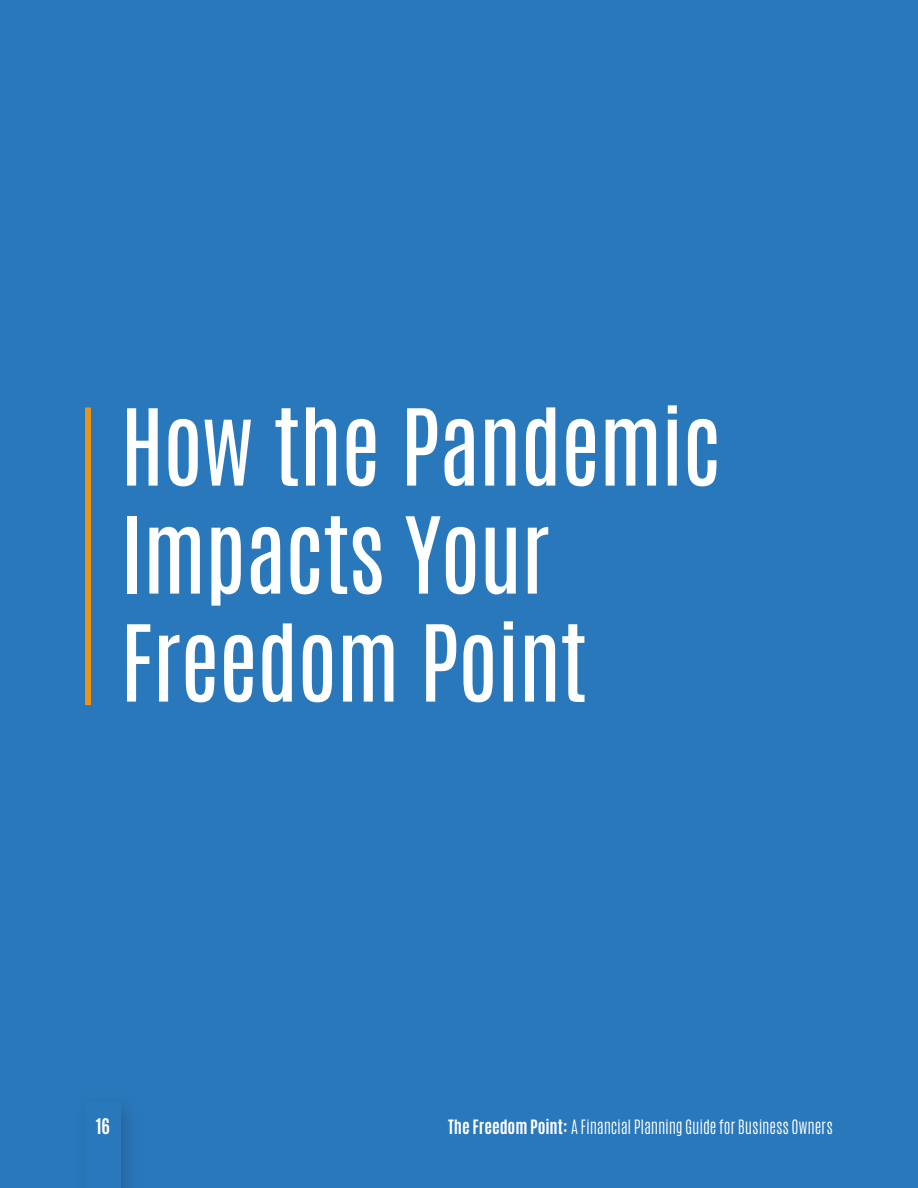
<style>
.page{position:relative;width:918px;height:1188px;background:#2978bb}
.page>*{position:absolute;margin:0;border:0;box-sizing:border-box;transform-origin:0 0}
.t1{font:90px/108px "Antonio";letter-spacing:-.01em;color:#fff}
.t2{font:700 18px "Antonio";color:#fff}
.t3{font:300 16.5px "Antonio";letter-spacing:-.01em;color:#fff}
.s1{font-weight:700}
</style>
<div class="page">
<div style="left:85px;top:408px;width:6px;height:297px;background:#eb9316"></div>
<div style="left:76px;top:1094px;width:64px;height:94px;background:#231f20;opacity:.25"></div>
<div style="left:85px;top:1104px;width:36px;height:84px;background:#2978bb"></div>
<p class="t1" style="left:121px;top:394px;width:602px">How the Pandemic<br>Impacts Your<br>Freedom Point</p>
<p class="t2" style="left:96px;top:1113px;width:16px">16</p>
<p class="t3" style="left:448px;top:1115px;width:386px"><span class="s1">The Freedom Point:</span> A Financial Planning Guide for Business Owners</p>
</div>
